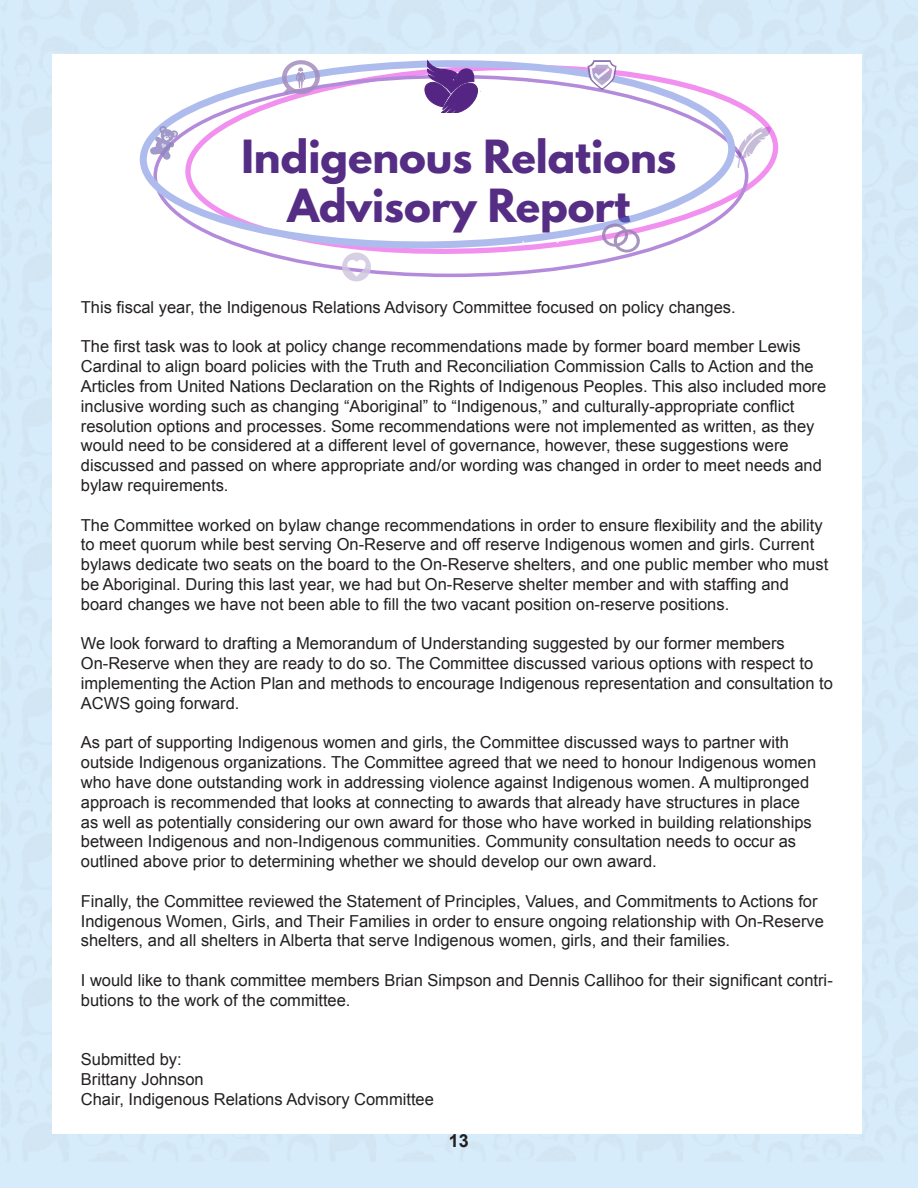
<style>
.page{position:relative;width:918px;height:1188px;background:#d7ecfa}
.page>*{position:absolute;margin:0;border:0;box-sizing:border-box;transform-origin:0 0}
.t1{font:700 40.5px/48.6px "League Spartan";color:#552d84;text-align:center}
.t2{font:700 18px "Arial";color:#231f20}
.t3{font:16.5px/19.8px "Arial";color:#231f20}
</style>
<div class="page">
<div style="left:52px;top:54px;width:810px;height:1080px;background:#fff"></div>
<svg style="left:254px;top:101px;width:525px;height:157px"></svg>
<svg style="left:139px;top:60px;width:598px;height:192px"></svg>
<svg style="left:681px;top:233px;width:3px;height:4px"></svg>
<svg style="left:342px;top:252px;width:29px;height:29px"></svg>
<svg style="left:602px;top:224px;width:41px;height:28px"></svg>
<svg style="left:149px;top:126px;width:29px;height:36px"></svg>
<svg style="left:281px;top:60px;width:40px;height:36px"></svg>
<svg style="left:588px;top:60px;width:28px;height:30px"></svg>
<svg style="left:423px;top:61px;width:55px;height:52px;background:#8563ab"></svg>
<h1 class="t1" style="left:241px;top:132px;width:437px">Indigenous Relations<br>Advisory Report</h1>
<p class="t3" style="left:81px;top:297px;width:656px">This fiscal year, the Indigenous Relations Advisory Committee focused on policy changes.</p>
<p class="t3" style="left:81px;top:337px;width:747px">The first task was to look at policy change recommendations made by former board member Lewis Cardinal to align board policies with the Truth and Reconciliation Commission Calls to Action and the Articles from United Nations Declaration on the Rights of Indigenous Peoples. This also included more inclusive wording such as changing “Aboriginal” to “Indigenous,” and culturally-appropriate conflict resolution options and processes. Some recommendations were not implemented as written, as they would need to be considered at a different level of governance, however, these suggestions were discussed and passed on where appropriate and/or wording was changed in order to meet needs and bylaw requirements.</p>
<p class="t3" style="left:81px;top:515px;width:749px">The Committee worked on bylaw change recommendations in order to ensure flexibility and the ability to meet quorum while best serving On-Reserve and off reserve Indigenous women and girls. Current bylaws dedicate two seats on the board to the On-Reserve shelters, and one public member who must be Aboriginal. During this last year, we had but On-Reserve shelter member and with staffing and board changes we have not been able to fill the two vacant position on-reserve positions.</p>
<p class="t3" style="left:81px;top:634px;width:754px">We look forward to drafting a Memorandum of Understanding suggested by our former members On-Reserve when they are ready to do so. The Committee discussed various options with respect to implementing the Action Plan and methods to encourage Indigenous representation and consultation to ACWS going forward.</p>
<p class="t3" style="left:81px;top:733px;width:737px">As part of supporting Indigenous women and girls, the Committee discussed ways to partner with outside Indigenous organizations. The Committee agreed that we need to honour Indigenous women who have done outstanding work in addressing violence against Indigenous women. A multipronged approach is recommended that looks at connecting to awards that already have structures in place as well as potentially considering our own award for those who have worked in building relationships between Indigenous and non-Indigenous communities. Community consultation needs to occur as outlined above prior to determining whether we should develop our own award.</p>
<p class="t3" style="left:81px;top:891px;width:745px">Finally, the Committee reviewed the Statement of Principles, Values, and Commitments to Actions for<br>Indigenous Women, Girls, and Their Families in order to ensure ongoing relationship with On-Reserve shelters, and all shelters in Alberta that serve Indigenous women, girls, and their families.</p>
<p class="t3" style="left:81px;top:970px;width:753px">I would like to thank committee members Brian Simpson and Dennis Callihoo for their significant contri&shy;butions to the work of the committee.</p>
<p class="t3" style="left:81px;top:1050px;width:355px">Submitted by:<br>Brittany Johnson<br>Chair, Indigenous Relations Advisory Committee</p>
<p class="t2" style="left:449px;top:1129px;width:22px">13</p>
</div>
